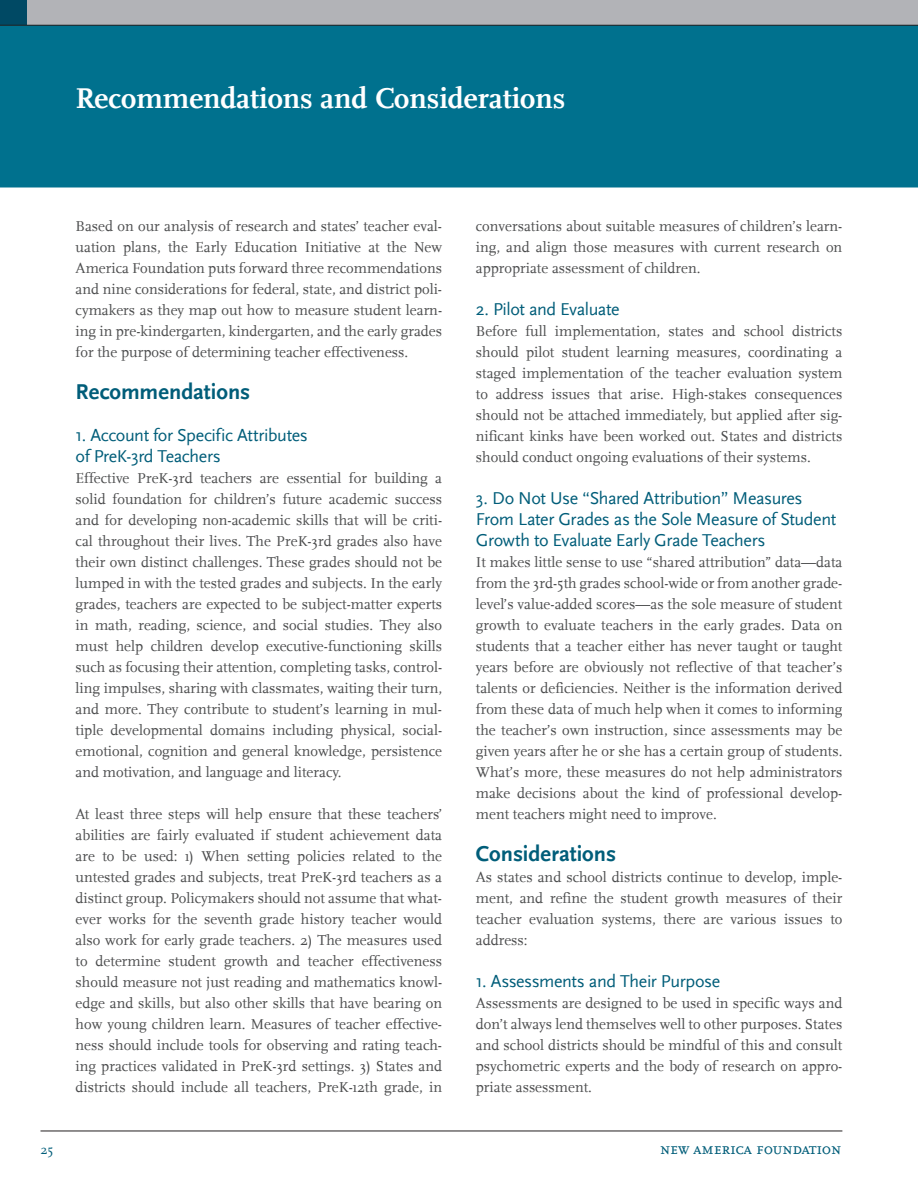
<style>
.page{position:relative;width:918px;height:1188px;background:#fff}
.page>*{position:absolute;margin:0;border:0;box-sizing:border-box;transform-origin:0 0}
.t1{font:700 30px "Scala";color:#fff}
.t2{font:700 22.5px "Scala Sans";color:#005d79}
.t3{font:18px/21px "Scala Sans";letter-spacing:-.025em;color:#005d79}
.t4{font:16.5px "Scala Caps";letter-spacing:-.03em;color:#005d79}
.t5{font:15px/21px "Scala";color:#4b4c4d;text-align:justify}
.t6{font:13.5px "Scala Caps";color:#005d79}
</style>
<div class="page">
<hr style="left:40px;top:1131px;width:802px;height:1px;background:#231f20">
<div style="left:0;top:2px;width:918px;height:39px;background:#00718e"></div>
<div style="left:0;top:0;width:27px;height:26px;background:#004964"></div>
<div style="left:27px;top:0;width:891px;height:26px;background:#b2b3b7"></div>
<hr style="left:0;top:25px;width:918px;height:1px;background:#231f20">
<div style="left:0;top:41px;width:917px;height:145px;background:#00718e"></div>
<h1 class="t1" style="left:76px;top:81px;width:491px">Recommendations and Considerations</h1>
<p class="t5" style="left:76px;top:216px;width:368px">Based on our analysis of research and states’ teacher eval&shy;uation plans, the Early Education Initiative at the New America Foundation puts forward three recommendations and nine considerations for federal, state, and district poli&shy;cymakers as they map out how to measure student learn&shy;ing in pre-kindergarten, kindergarten, and the early grades for the purpose of determining teacher effectiveness.</p>
<h2 class="t2" style="left:76px;top:379px;width:176px">Recommendations</h2>
<p class="t3" style="left:76px;top:425px;width:234px">1. Account for Specific Attributes of PreK-3rd Teachers</p>
<p class="t5" style="left:76px;top:468px;width:368px">Effective PreK-3rd teachers are essential for building a solid foundation for children’s future academic success and for developing non-academic skills that will be criti&shy;cal throughout their lives. The PreK-3rd grades also have their own distinct challenges. These grades should not be lumped in with the tested grades and subjects. In the early grades, teachers are expected to be subject-matter experts in math, reading, science, and social studies. They also must help children develop executive-functioning skills such as focusing their attention, completing tasks, control&shy;ling impulses, sharing with classmates, waiting their turn, and more. They contribute to student’s learning in mul&shy;tiple developmental domains including physical, social&shy;emotional, cognition and general knowledge, persistence and motivation, and language and literacy.</p>
<p class="t5" style="left:76px;top:804px;width:368px">At least three steps will help ensure that these teachers’ abilities are fairly evaluated if student achievement data are to be used: 1) When setting policies related to the untested grades and subjects, treat PreK-3rd teachers as a distinct group. Policymakers should not assume that what&shy;ever works for the seventh grade history teacher would also work for early grade teachers. 2) The measures used to determine student growth and teacher effectiveness should measure not just reading and mathematics knowl&shy;edge and skills, but also other skills that have bearing on how young children learn. Measures of teacher effective&shy;ness should include tools for observing and rating teach&shy;ing practices validated in PreK-3rd settings. 3) States and districts should include all teachers, PreK-12th grade, in</p>
<p class="t5" style="left:476px;top:216px;width:368px">conversations about suitable measures of children’s learn&shy;ing, and align those measures with current research on appropriate assessment of children.</p>
<p class="t3" style="left:476px;top:299px;width:145px">2. Pilot and Evaluate</p>
<p class="t5" style="left:476px;top:321px;width:368px">Before full implementation, states and school districts should pilot student learning measures, coordinating a staged implementation of the teacher evaluation system to address issues that arise. High-stakes consequences should not be attached immediately, but applied after sig&shy;nificant kinks have been worked out. States and districts should conduct ongoing evaluations of their systems.</p>
<p class="t3" style="left:476px;top:488px;width:362px">3. Do Not Use “Shared Attribution” Measures<br>From Later Grades as the Sole Measure of Student<br>Growth to Evaluate Early Grade Teachers</p>
<p class="t5" style="left:476px;top:552px;width:368px">It makes little sense to use “shared attribution” data—data from the 3rd-5th grades school-wide or from another grade&shy;level’s value-added scores—as the sole measure of student growth to evaluate teachers in the early grades. Data on students that a teacher either has never taught or taught years before are obviously not reflective of that teacher’s talents or deficiencies. Neither is the information derived from these data of much help when it comes to informing the teacher’s own instruction, since assessments may be given years after he or she has a certain group of students.<br>What’s more, these measures do not help administrators make decisions about the kind of professional develop&shy;ment teachers might need to improve.</p>
<h2 class="t2" style="left:476px;top:841px;width:142px">Considerations</h2>
<p class="t5" style="left:476px;top:867px;width:368px">As states and school districts continue to develop, imple&shy;ment, and refine the student growth measures of their teacher evaluation systems, there are various issues to address:</p>
<p class="t3" style="left:476px;top:971px;width:246px">1. Assessments and Their Purpose</p>
<p class="t5" style="left:476px;top:993px;width:368px">Assessments are designed to be used in specific ways and don’t always lend themselves well to other purposes. States and school districts should be mindful of this and consult psychometric experts and the body of research on appro&shy;priate assessment.</p>
<p class="t6" style="left:40px;top:1142px;width:14px">25</p>
<p class="t4" style="left:660px;top:1139px;width:183px">new america foundation</p>
</div>
